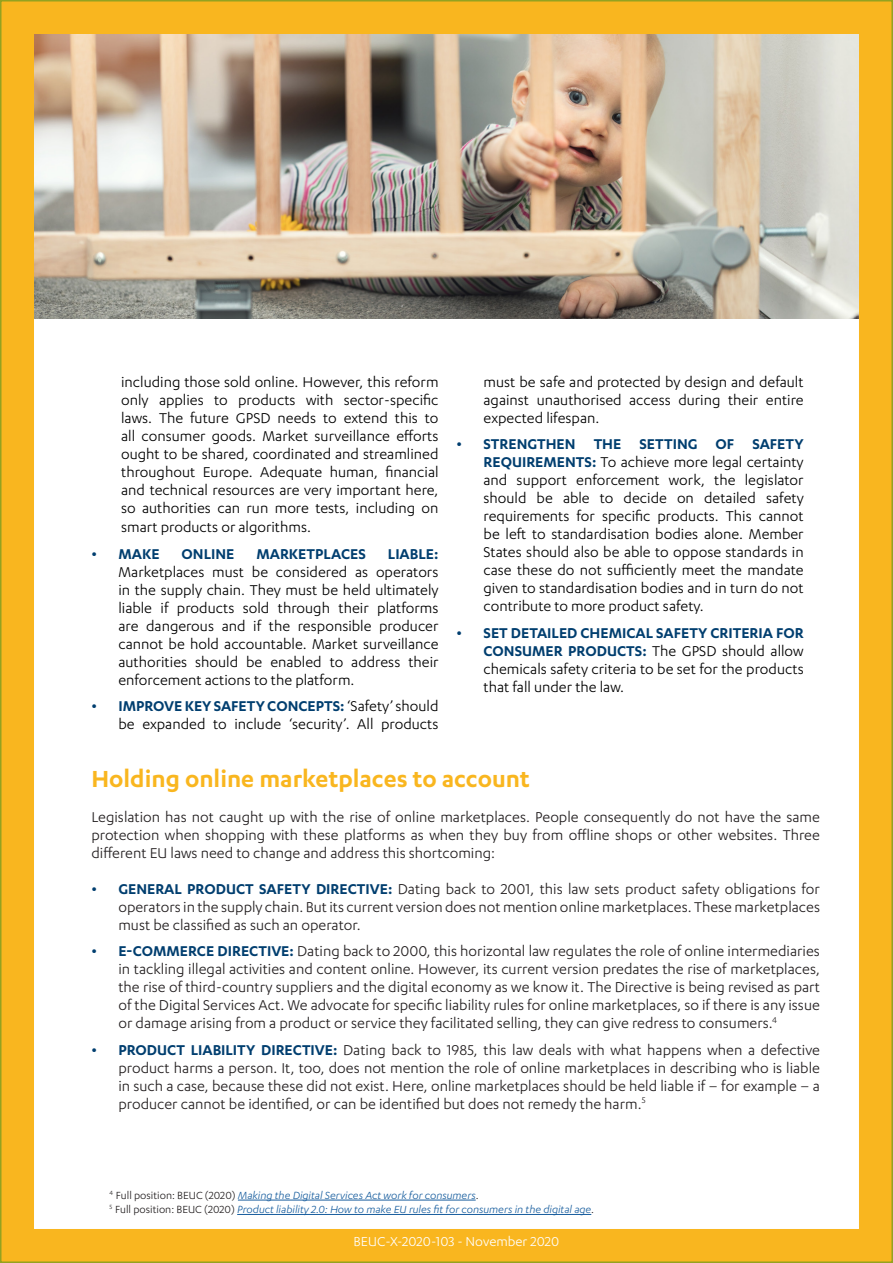
<style>
.page{position:relative;width:893px;height:1263px;background:#fff}
.page>*{position:absolute;margin:0;border:0;box-sizing:border-box;transform-origin:0 0}
.t1{font:600 27px "Karbon";color:#f9b61f}
.t2{font:16.5px/18px "Karbon";color:#000;text-align:justify}
.t3{font:16.5px/18px "Karbon";color:#231f20;text-align:justify}
.t4{font:600 16.5px "Karbon";color:#003e6f}
.t5{font:15px "Karbon";color:#fff}
.t6{font:italic 12px "Karbon";color:#175d9e}
.s1{font-weight:600;color:#003e6f}
.s2{font-style:normal;color:#231f20}
</style>
<div class="page">
<div style="left:1px;top:1px;width:891px;height:1261px;background:#f9b61f"></div>
<div style="left:34px;top:34px;width:825px;height:1195px;background:#fff"></div>
<img style="left:34px;top:34px;width:825px;height:285px">
<hr style="left:238px;top:1200px;width:238px;height:1px;background:#175d9e">
<hr style="left:237px;top:1214px;width:354px;height:1px;background:#175d9e">
<p class="t2" style="left:121px;top:372px;width:319px">including those sold online. However, this reform only applies to products with sector-specific laws. The future GPSD needs to extend this to all consumer goods. Market surveillance efforts ought to be shared, coordinated and streamlined throughout Europe. Adequate human, financial and technical resources are very important here, so authorities can run more tests, including on</p>
<p class="t2" style="left:121px;top:518px;width:191px">smart products or algorithms.</p>
<p class="t4" style="left:91px;top:544px;width:70px">• MAKE</p>
<p class="t4" style="left:182px;top:544px;width:54px">ONLINE</p>
<p class="t4" style="left:256px;top:544px;width:111px">MARKETPLACES</p>
<p class="t2" style="left:118px;top:544px;width:322px;text-indent:270px"><span class="s1">LIABLE:<br></span>Marketplaces must be considered as operators in the supply chain. They must be held ultimately liable if products sold through their platforms are dangerous and if the responsible producer cannot be hold accountable. Market surveillance authorities should be enabled to address their enforcement actions to the platform.</p>
<p class="t2" style="left:91px;top:697px;width:349px;text-align:right"><span class="s1">• IMPROVE KEY SAFETY CONCEPTS:</span> ‘Safety’ should be expanded to include ‘security’. All products</p>
<p class="t2" style="left:484px;top:372px;width:322px">must be safe and protected by design and default against unauthorised access during their entire expected lifespan.</p>
<p class="t2" style="left:484px;top:434px;width:322px;text-indent:-27px"><span class="s1">• STRENGTHEN THE SETTING OF SAFETY REQUIREMENTS:</span> To achieve more legal certainty and support enforcement work, the legislator should be able to decide on detailed safety requirements for specific products. This cannot be left to standardisation bodies alone. Member States should also be able to oppose standards in case these do not sufficiently meet the mandate given to standardisation bodies and in turn do not contribute to more product safety.</p>
<p class="t2" style="left:484px;top:623px;width:322px;text-indent:-27px"><span class="s1">• SET DETAILED CHEMICAL SAFETY CRITERIA FOR CONSUMER PRODUCTS:</span> The GPSD should allow chemicals safety criteria to be set for the products that fall under the law.</p>
<p class="t1" style="left:91px;top:763px;width:440px">Holding online marketplaces to account</p>
<p class="t3" style="left:91px;top:807px;width:730px">Legislation has not caught up with the rise of online marketplaces. People consequently do not have the same protection when shopping with these platforms as when they buy from offline shops or other websites. Three different EU laws need to change and address this shortcoming:</p>
<p class="t3" style="left:118px;top:879px;width:703px;text-indent:-27px"><span class="s1">• GENERAL PRODUCT SAFETY DIRECTIVE:</span> Dating back to 2001, this law sets product safety obligations for operators in the supply chain. But its current version does not mention online marketplaces. These marketplaces must be classified as such an operator.</p>
<p class="t3" style="left:118px;top:942px;width:703px;text-indent:-27px"><span class="s1">• E-COMMERCE DIRECTIVE:</span> Dating back to 2000, this horizontal law regulates the role of online intermediaries in tackling illegal activities and content online. However, its current version predates the rise of marketplaces, the rise of third-country suppliers and the digital economy as we know it. The Directive is being revised as part of the Digital Services Act. We advocate for specific liability rules for online marketplaces, so if there is any issue or damage arising from a product or service they facilitated selling, they can give redress to consumers.<sup>4</sup></p>
<p class="t3" style="left:118px;top:1040px;width:703px;text-indent:-27px"><span class="s1">• PRODUCT LIABILITY DIRECTIVE:</span> Dating back to 1985, this law deals with what happens when a defective product harms a person. It, too, does not mention the role of online marketplaces in describing who is liable in such a case, because these did not exist. Here, online marketplaces should be held liable if – for example – a producer cannot be identified, or can be identified but does not remedy the harm.<sup>5</sup></p>
<p class="t6" style="left:110px;top:1188px;width:370px"><sup>4</sup> <span class="s2">Full position: BEUC (2020)</span> Making the Digital Services Act work for consumers<span class="s2">.</span></p>
<p class="t6" style="left:110px;top:1203px;width:486px"><sup>5</sup> <span class="s2">Full position: BEUC (2020)</span> Product liability 2.0: How to make EU rules fit for consumers in the digital age<span class="s2">.</span></p>
<p class="t5" style="left:354px;top:1233px;width:207px">BEUC-X-2020-103 - November 2020</p>
</div>
